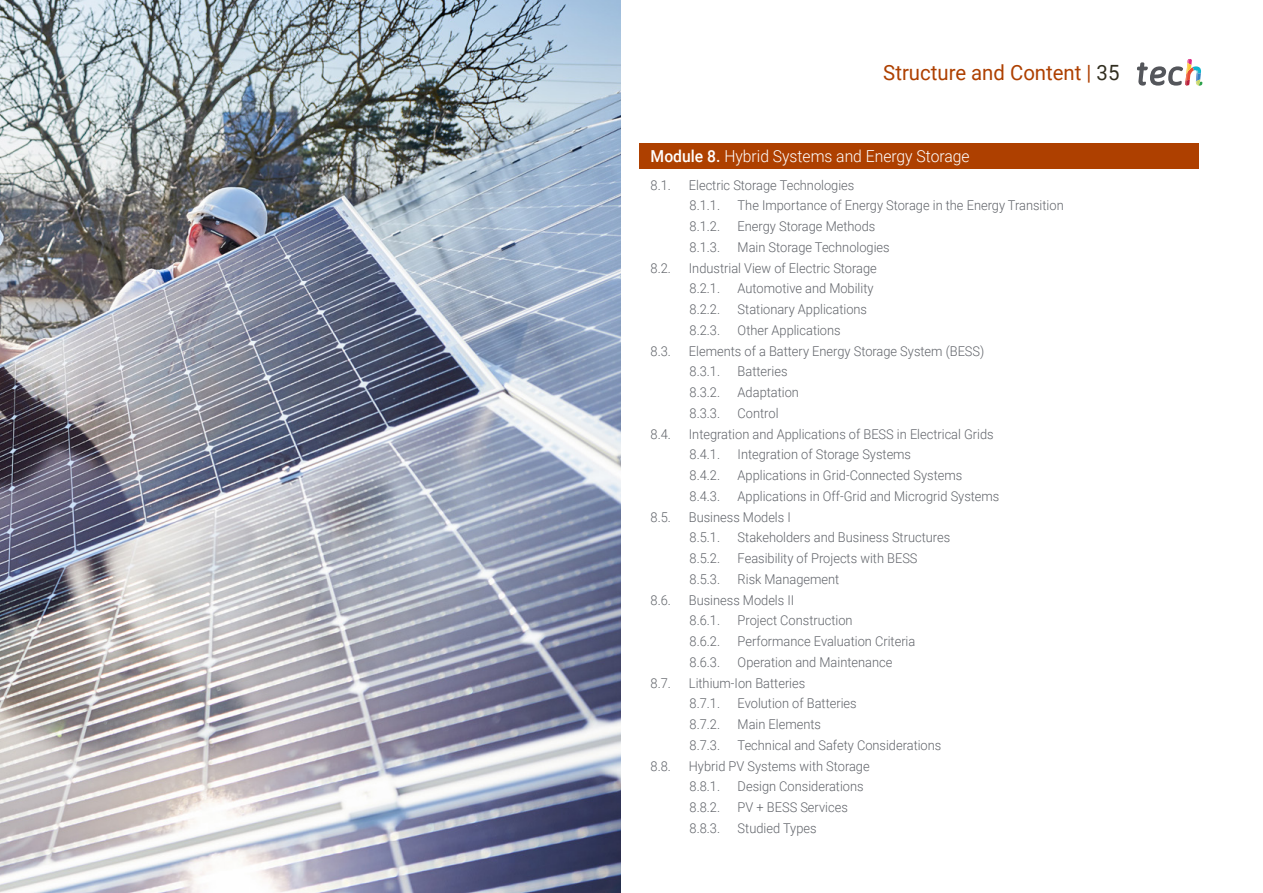
<style>
.page{position:relative;width:1263px;height:893px;background:#fff}
.page>*{position:absolute;margin:0;border:0;box-sizing:border-box;transform-origin:0 0}
.t1{font:21px "Roboto";color:#ae4000}
.t2{font:300 16.5px "Roboto";color:#fff;scale:.95 1}
.t3{font:300 13.5px/20.7px "Roboto";color:#61646a;scale:.95 1}
.s1{color:#312e20}
.s2{font-weight:500}
</style>
<div class="page">
<div style="left:639px;top:144px;width:560px;height:25px;background:#ae4000"></div>
<svg style="left:1137px;top:59px;width:65px;height:27px"></svg>
<img style="left:0;top:0;width:621px;height:893px">
<h1 class="t1" style="left:883px;top:57px;width:238px">Structure and Content | <span class="s1">35</span></h1>
<p class="t2" style="left:651px;top:145px;width:337px"><span class="s2">Module 8.</span> Hybrid Systems and Energy Storage</p>
<p class="t3" style="left:651px;top:174px;width:23px">8.1.</p>
<p class="t3" style="left:689px;top:174px;width:176px">Electric Storage Technologies<br>8.1.1.</p>
<p class="t3" style="left:738px;top:195px;width:345px">The Importance of Energy Storage in the Energy Transition</p>
<p class="t3" style="left:690px;top:215px;width:34px">8.1.2.</p>
<p class="t3" style="left:738px;top:215px;width:146px">Energy Storage Methods</p>
<p class="t3" style="left:690px;top:236px;width:34px">8.1.3.</p>
<p class="t3" style="left:738px;top:236px;width:162px">Main Storage Technologies</p>
<p class="t3" style="left:651px;top:257px;width:23px">8.2.</p>
<p class="t3" style="left:689px;top:257px;width:199px">Industrial View of Electric Storage<br>8.2.1.</p>
<p class="t3" style="left:738px;top:278px;width:145px">Automotive and Mobility</p>
<p class="t3" style="left:690px;top:298px;width:34px">8.2.2.</p>
<p class="t3" style="left:738px;top:298px;width:138px">Stationary Applications</p>
<p class="t3" style="left:690px;top:319px;width:34px">8.2.3.</p>
<p class="t3" style="left:738px;top:319px;width:110px">Other Applications</p>
<p class="t3" style="left:651px;top:340px;width:23px">8.3.</p>
<p class="t3" style="left:689px;top:340px;width:312px">Elements of a Battery Energy Storage System (BESS)<br>8.3.1.</p>
<p class="t3" style="left:738px;top:361px;width:54px">Batteries</p>
<p class="t3" style="left:690px;top:381px;width:34px">8.3.2.</p>
<p class="t3" style="left:738px;top:381px;width:66px">Adaptation</p>
<p class="t3" style="left:690px;top:402px;width:34px">8.3.3.</p>
<p class="t3" style="left:738px;top:402px;width:45px">Control</p>
<p class="t3" style="left:651px;top:423px;width:23px">8.4.</p>
<p class="t3" style="left:689px;top:423px;width:322px">Integration and Applications of BESS in Electrical Grids<br>8.4.1.</p>
<p class="t3" style="left:738px;top:444px;width:184px">Integration of Storage Systems</p>
<p class="t3" style="left:690px;top:464px;width:34px">8.4.2.</p>
<p class="t3" style="left:738px;top:464px;width:238px">Applications in Grid-Connected Systems</p>
<p class="t3" style="left:690px;top:485px;width:34px">8.4.3.</p>
<p class="t3" style="left:738px;top:485px;width:277px">Applications in Off-Grid and Microgrid Systems</p>
<p class="t3" style="left:651px;top:506px;width:23px">8.5.</p>
<p class="t3" style="left:689px;top:506px;width:109px">Business Models I<br>8.5.1.</p>
<p class="t3" style="left:738px;top:527px;width:225px">Stakeholders and Business Structures</p>
<p class="t3" style="left:690px;top:547px;width:34px">8.5.2.</p>
<p class="t3" style="left:738px;top:547px;width:191px">Feasibility of Projects with BESS</p>
<p class="t3" style="left:690px;top:568px;width:34px">8.5.3.</p>
<p class="t3" style="left:738px;top:568px;width:109px">Risk Management</p>
<p class="t3" style="left:651px;top:589px;width:23px">8.6.</p>
<p class="t3" style="left:689px;top:589px;width:112px">Business Models II<br>8.6.1.</p>
<p class="t3" style="left:738px;top:610px;width:123px">Project Construction</p>
<p class="t3" style="left:690px;top:630px;width:34px">8.6.2.</p>
<p class="t3" style="left:738px;top:630px;width:189px">Performance Evaluation Criteria</p>
<p class="t3" style="left:690px;top:651px;width:34px">8.6.3.</p>
<p class="t3" style="left:738px;top:651px;width:164px">Operation and Maintenance</p>
<p class="t3" style="left:651px;top:672px;width:23px">8.7.</p>
<p class="t3" style="left:689px;top:672px;width:124px">Lithium-Ion Batteries<br>8.7.1.</p>
<p class="t3" style="left:738px;top:693px;width:127px">Evolution of Batteries</p>
<p class="t3" style="left:690px;top:713px;width:34px">8.7.2.</p>
<p class="t3" style="left:738px;top:713px;width:89px">Main Elements</p>
<p class="t3" style="left:690px;top:734px;width:34px">8.7.3.</p>
<p class="t3" style="left:738px;top:734px;width:216px">Technical and Safety Considerations</p>
<p class="t3" style="left:651px;top:755px;width:23px">8.8.</p>
<p class="t3" style="left:689px;top:755px;width:192px">Hybrid PV Systems with Storage<br>8.8.1.</p>
<p class="t3" style="left:738px;top:776px;width:134px">Design Considerations</p>
<p class="t3" style="left:690px;top:796px;width:34px">8.8.2.</p>
<p class="t3" style="left:738px;top:796px;width:117px">PV + BESS Services</p>
<p class="t3" style="left:690px;top:817px;width:34px">8.8.3.</p>
<p class="t3" style="left:738px;top:817px;width:85px">Studied Types</p>
</div>
